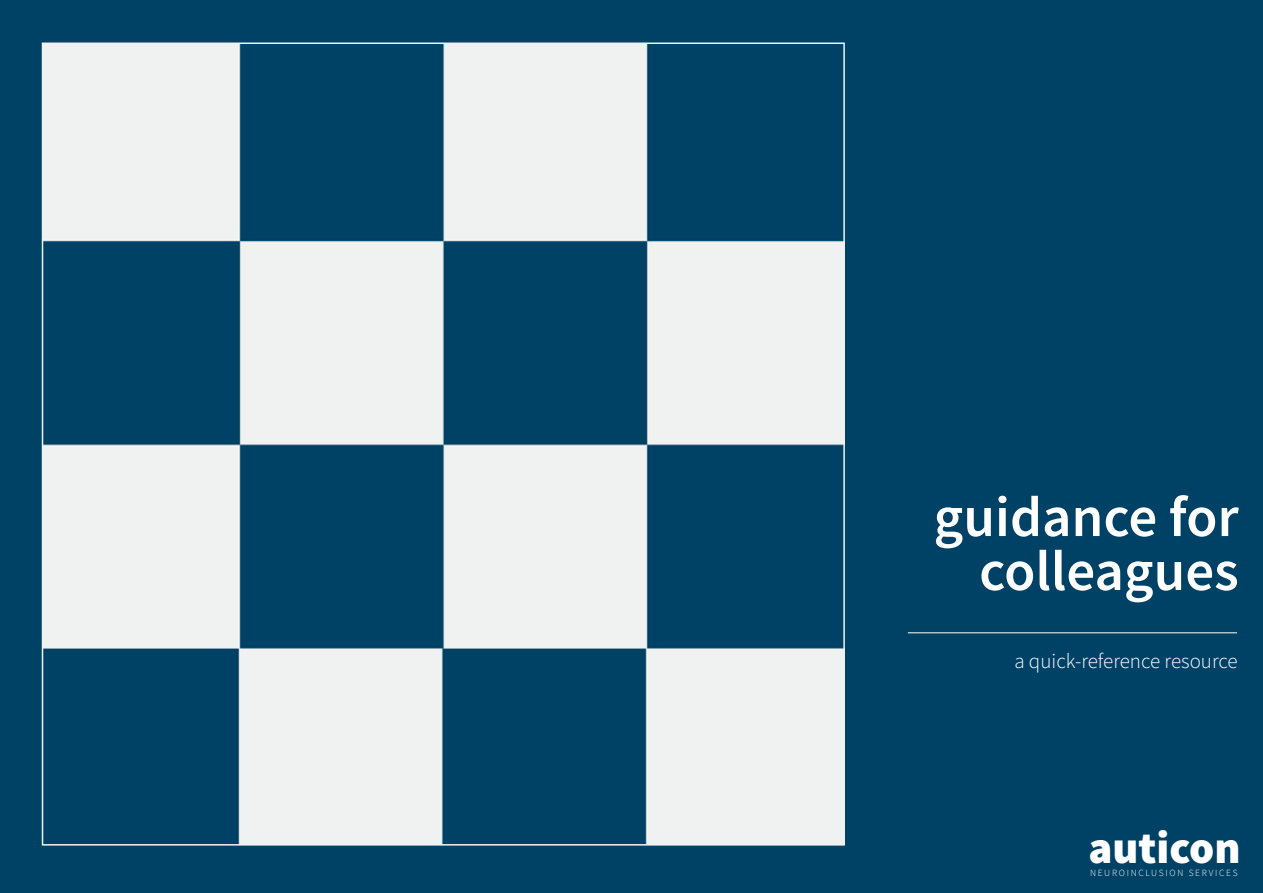
<style>
.page{position:relative;width:1263px;height:893px;background:#004265}
.page>*{position:absolute;margin:0;border:0;box-sizing:border-box;transform-origin:0 0}
.t1{font:600 57px/54px "Source Sans Pro";color:#fff;text-align:right}
.t2{font:45px "Source Sans Variable";color:#fff}
.t3{font:300 21px "Source Sans Pro";color:#fff}
.t4{font:300 9.45px "Source Sans Pro";letter-spacing:.18em;color:#fff}
</style>
<div class="page">
<img style="left:45px;top:46px;width:797px;height:797px">
<hr style="left:908px;top:633px;width:329px;height:1px;background:#fff">
<h1 class="t1" style="left:934px;top:489px;width:307px">guidance for colleagues</h1>
<p class="t3" style="left:1014px;top:648px;width:225px">a quick-reference resource</p>
<h2 class="t2" style="left:1088px;top:821px;width:154px">auticon</h2>
<p class="t4" style="left:1090px;top:867px;width:149px">NEUROINCLUSION SERVICES</p>
</div>
